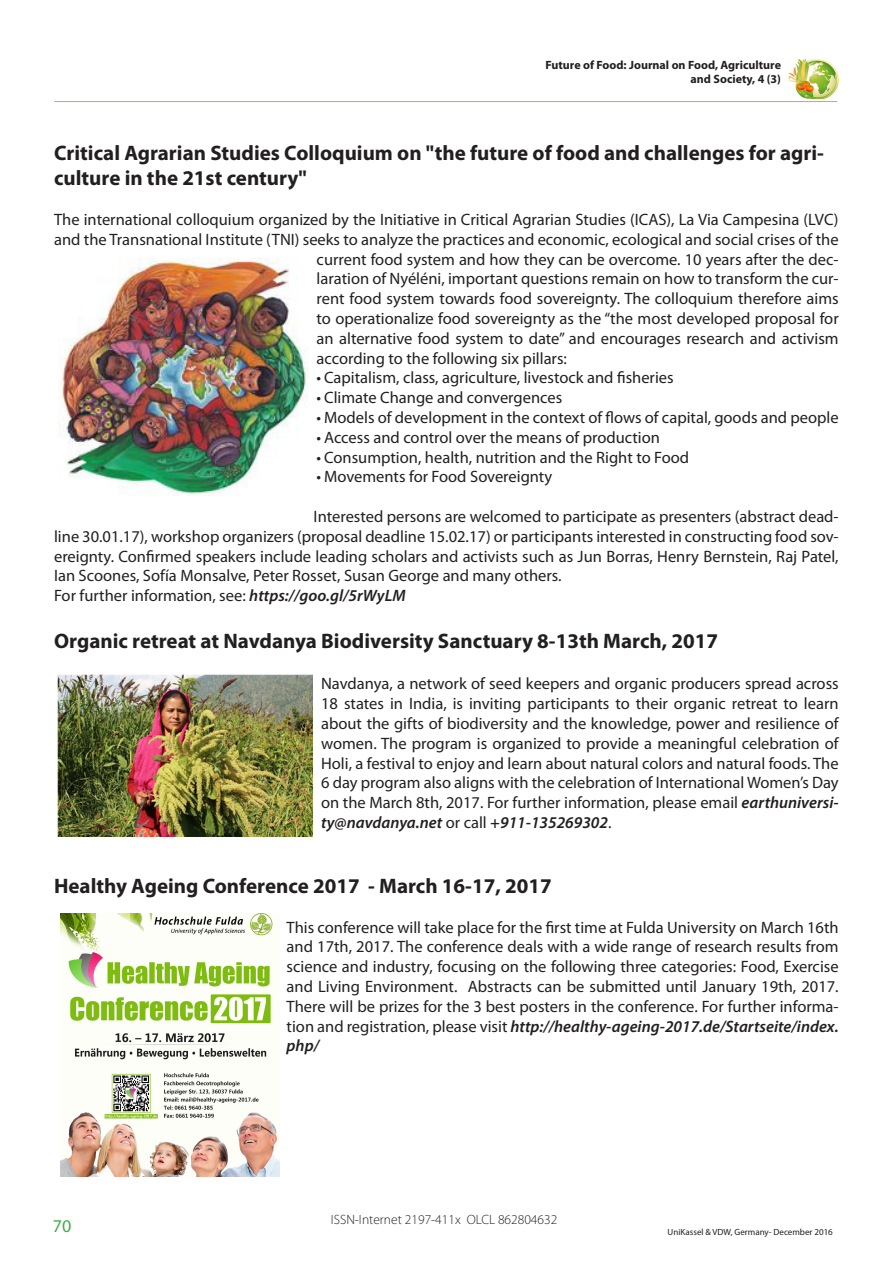
<style>
.page{position:relative;width:893px;height:1263px;background:#fff}
.page>*{position:absolute;margin:0;border:0;box-sizing:border-box;transform-origin:0 0}
.t1{font:700 21px/25.2px "Myriad Pro";color:#231f20}
.t2{font:18px "Myriad Pro";color:#40ae49}
.t3{font:16.5px/19.8px "Myriad Pro";color:#231f20;text-align:justify}
.t4{font:300 13.5px "Myriad Pro";color:#231f20}
.t5{font:700 12px/14.4px "Myriad Pro";color:#231f20;text-align:right}
.t6{font:9px "Myriad Pro";color:#231f20}
.s1{font-weight:600;font-style:italic}
</style>
<div class="page">
<hr style="left:55px;top:101px;width:782px;height:1px;background:#92d050">
<img style="left:789px;top:60px;width:50px;height:39px">
<img style="left:58px;top:258px;width:251px;height:238px">
<img style="left:57px;top:674px;width:256px;height:163px">
<img style="left:60px;top:913px;width:219px;height:264px">
<p class="t5" style="left:545px;top:57px;width:237px">Future of Food: Journal on Food, Agriculture and Society, 4 (3)</p>
<p class="t1" style="left:54px;top:140px;width:771px">Critical Agrarian Studies Colloquium on "the future of food and challenges for agri&shy;culture in the 21st century"</p>
<p class="t3" style="left:54px;top:210px;width:786px">The international colloquium organized by the Initiative in Critical Agrarian Studies (ICAS), La Via Campesina (LVC)</p>
<p class="t3" style="left:54px;top:230px;width:786px">and the Transnational Institute (TNI) seeks to analyze the practices and economic, ecological and social crises of the</p>
<p class="t3" style="left:317px;top:249px;width:523px">current food system and how they can be overcome. 10 years after the dec-</p>
<p class="t3" style="left:317px;top:269px;width:523px">laration of Nyéléni, important questions remain on how to transform the cur-</p>
<p class="t3" style="left:317px;top:289px;width:524px">rent food system towards food sovereignty. The colloquium therefore aims</p>
<p class="t3" style="left:317px;top:309px;width:524px">to operationalize food sovereignty as the “the most developed proposal for</p>
<p class="t3" style="left:317px;top:329px;width:523px">an alternative food system to date” and encourages research and activism</p>
<p class="t3" style="left:317px;top:348px;width:252px">according to the following six pillars:</p>
<p class="t3" style="left:317px;top:368px;width:359px">• Capitalism, class, agriculture, livestock and fisheries</p>
<p class="t3" style="left:317px;top:388px;width:247px">• Climate Change and convergences</p>
<p class="t3" style="left:317px;top:408px;width:523px">• Models of development in the context of flows of capital, goods and people</p>
<p class="t3" style="left:317px;top:428px;width:345px">• Access and control over the means of production</p>
<p class="t3" style="left:317px;top:447px;width:374px">• Consumption, health, nutrition and the Right to Food</p>
<p class="t3" style="left:317px;top:467px;width:237px">• Movements for Food Sovereignty</p>
<p class="t3" style="left:54px;top:507px;width:786px;text-indent:260px">Interested persons are welcomed to participate as presenters (abstract dead&shy;line 30.01.17), workshop organizers (proposal deadline 15.02.17) or participants interested in constructing food sov&shy;ereignty. Confirmed speakers include leading scholars and activists such as Jun Borras, Henry Bernstein, Raj Patel, Ian Scoones, Sofía Monsalve, Peter Rosset, Susan George and many others.</p>
<p class="t3" style="left:54px;top:586px;width:353px">For further information, see: <span class="s1">https://goo.gl/5rWyLM</span></p>
<p class="t1" style="left:54px;top:628px;width:665px">Organic retreat at Navdanya Biodiversity Sanctuary 8-13th March, 2017</p>
<p class="t3" style="left:321px;top:674px;width:519px">Navdanya, a network of seed keepers and organic producers spread across 18 states in India, is inviting participants to their organic retreat to learn about the gifts of biodiversity and the knowledge, power and resilience of women. The program is organized to provide a meaningful celebration of Holi, a festival to enjoy and learn about natural colors and natural foods. The 6 day program also aligns with the celebration of International Women’s Day on the March 8th, 2017. For further information, please email <span class="s1">earthuniversi&shy;ty@navdanya.net</span> or call <span class="s1">+911-135269302</span>.</p>
<p class="t1" style="left:54px;top:872px;width:499px">Healthy Ageing Conference 2017 - March 16-17, 2017</p>
<p class="t3" style="left:287px;top:917px;width:554px">This conference will take place for the first time at Fulda University on March 16th and 17th, 2017. The conference deals with a wide range of research results from science and industry, focusing on the following three categories: Food, Exercise and Living Environment. Abstracts can be submitted until January 19th, 2017.<br>There will be prizes for the 3 best posters in the conference. For further informa&shy;tion and registration, please visit <span class="s1">http://healthy-ageing-2017.de/Startseite/index. php/</span></p>
<p class="t2" style="left:53px;top:1216px;width:20px">70</p>
<p class="t4" style="left:331px;top:1211px;width:228px">ISSN-Internet 2197-411x OLCL 862804632</p>
<p class="t6" style="left:668px;top:1227px;width:167px">UniKassel &amp; VDW, Germany- December 2016</p>
</div>
